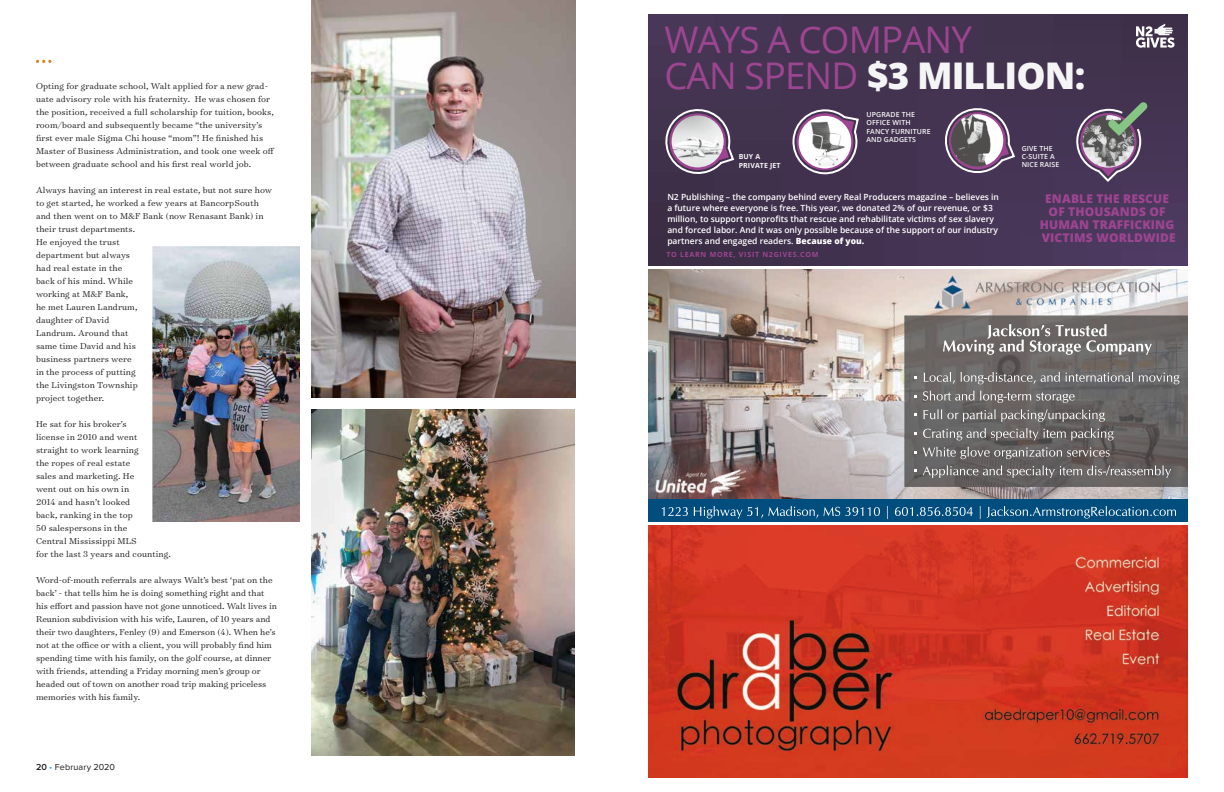
<style>
.page{position:relative;width:1224px;height:792px;background:#fff}
.page>*{position:absolute;margin:0;border:0;box-sizing:border-box;transform-origin:0 0}
.t1{font:36.8px/35.8px "Open Sans";letter-spacing:-.025em;color:#9e4592}
.t2{font:800 12px/13px "Open Sans";letter-spacing:.015em;color:#9e4592;text-align:center}
.t3{font:300 9.8px/13px "Surveyor Text";letter-spacing:.01em;color:#1c1b1a}
.t4{font:9px "Proxima Nova";letter-spacing:.01em;color:#1c1b1a}
.t5{font:600 8.5px/11px "Open Sans";color:#fff}
.t6{font:700 7.1px "Open Sans";letter-spacing:.1em;color:#9e4592}
.t7{font:600 7px/8.3px "Open Sans";letter-spacing:.015em;color:#f5f5f5}
.t8{font:700 7px/8.4px "Open Sans";letter-spacing:.015em;color:#f5f5f5}
.s1{font-weight:600}
.s2{color:#2ea5dc}
.s3{font-weight:800;color:#f5f5f5}
.s4{font-weight:800}
</style>
<div class="page">
<img style="left:648px;top:526px;width:540px;height:252px">
<img style="left:648px;top:270px;width:540px;height:229px">
<img style="left:935px;top:276px;width:225px;height:34px">
<img style="left:905px;top:316px;width:283px;height:170px">
<svg style="left:943px;top:324px;width:209px;height:31px;background:#878483"></svg>
<svg style="left:924px;top:372px;width:255px;height:12px;background:#848182"></svg>
<svg style="left:923px;top:391px;width:152px;height:12px;background:#848180"></svg>
<svg style="left:923px;top:409px;width:182px;height:13px;background:#7e7b7a"></svg>
<svg style="left:923px;top:428px;width:191px;height:12px;background:#7e7b7b"></svg>
<svg style="left:923px;top:447px;width:187px;height:12px;background:#7d7a79"></svg>
<svg style="left:923px;top:466px;width:248px;height:12px;background:#7e7a7a"></svg>
<div style="left:648px;top:499px;width:540px;height:23px;background:#004d7e"></div>
<svg style="left:662px;top:506px;width:514px;height:13px"></svg>
<img style="left:655px;top:470px;width:91px;height:27px">
<div style="left:648px;top:14px;width:540px;height:252px;background:linear-gradient(to right,#40314c,#473657)"></div>
<svg style="left:1136px;top:24px;width:39px;height:24px"></svg>
<svg style="left:660px;top:103px;width:76px;height:77px;background:#8e8093"></svg>
<svg style="left:792px;top:109px;width:68px;height:65px"></svg>
<svg style="left:939px;top:102px;width:77px;height:77px;background:#74657a"></svg>
<svg style="left:1076px;top:95px;width:79px;height:88px;background:#6c6173"></svg>
<img style="left:152px;top:246px;width:166px;height:276px">
<img style="left:311px;top:409px;width:264px;height:347px">
<img style="left:311px;top:0;width:265px;height:397px">
<svg style="left:36px;top:60px;width:15px;height:3px"></svg>
<p class="t3" style="left:36px;top:79px;width:240px">Opting for graduate school, Walt applied for a new grad&shy;uate advisory role with his fraternity. He was chosen for the position, received a full scholarship for tuition, books, room/board and subsequently became “the university’s first ever male Sigma Chi house “mom”! He finished his Master of Business Administration, and took one week off between graduate school and his first real world job.</p>
<p class="t3" style="left:36px;top:183px;width:238px">Always having an interest in real estate, but not sure how to get started, he worked a few years at BancorpSouth and then went on to M&amp;F Bank (now Renasant Bank) in their trust departments.<br>He enjoyed the trust<br>department but always<br>had real estate in the<br>back of his mind. While<br>working at M&amp;F Bank,<br>he met Lauren Landrum,<br>daughter of David<br>Landrum. Around that<br>same time David and his<br>business partners were<br>in the process of putting<br>the Livingston Township<br>project together.</p>
<p class="t3" style="left:36px;top:417px;width:136px">He sat for his broker’s<br>license in 2010 and went straight to work learning<br>the ropes of real estate<br>sales and marketing. He<br>went out on his own in<br>2014 and hasn’t looked<br>back, ranking in the top<br>50 salespersons in the<br>Central Mississippi MLS<br>for the last 3 years and counting.</p>
<p class="t3" style="left:36px;top:573px;width:242px">Word-of-mouth referrals are always Walt’s best ‘pat on the back’ - that tells him he is doing something right and that his effort and passion have not gone unnoticed. Walt lives in Reunion subdivision with his wife, Lauren, of 10 years and their two daughters, Fenley (9) and Emerson (4). When he’s not at the office or with a client, you will probably find him spending time with his family, on the golf course, at dinner with friends, attending a Friday morning men’s group or headed out of town on another road trip making priceless memories with his family.</p>
<p class="t4" style="left:36px;top:762px;width:80px"><span class="s1">20</span> <span class="s2">•</span> February 2020</p>
<h1 class="t1" style="left:664px;top:21px;width:422px">WAYS A COMPANY<br>CAN SPEND <span class="s3">$3 MILLION:</span></h1>
<p class="t8" style="left:739px;top:152px;width:43px">BUY A<br>PRIVATE JET</p>
<p class="t7" style="left:866px;top:110px;width:66px">UPGRADE THE<br>OFFICE WITH<br>FANCY FURNITURE<br>AND GADGETS</p>
<p class="t5" style="left:667px;top:191px;width:333px">N2 Publishing – the company behind every Real Producers magazine – believes in a future where everyone is free. This year, we donated 2% of our revenue, or $3 million, to support nonprofits that rescue and rehabilitate victims of sex slavery and forced labor. And it was only possible because of the support of our industry partners and engaged readers. <span class="s4">Because of you.</span></p>
<p class="t6" style="left:666px;top:249px;width:154px">TO LEARN MORE, VISIT N2GIVES.COM</p>
<p class="t7" style="left:1022px;top:144px;width:39px">GIVE THE<br>C-SUITE A<br>NICE RAISE</p>
<p class="t2" style="left:1040px;top:192px;width:137px">ENABLE THE RESCUE<br>OF THOUSANDS OF<br>HUMAN TRAFFICKING<br>VICTIMS WORLDWIDE</p>
</div>
